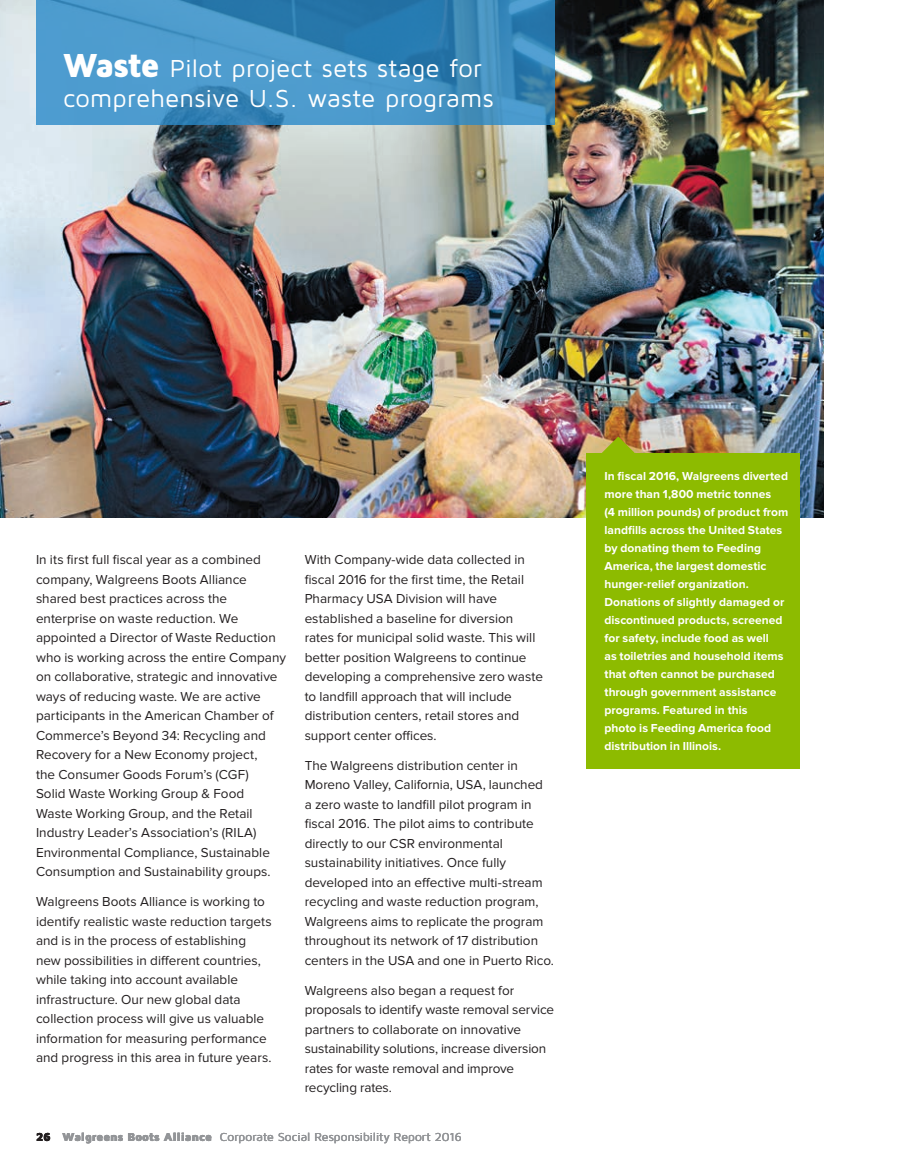
<style>
.page{position:relative;width:905px;height:1175px;background:#fff}
.page>*{position:absolute;margin:0;border:0;box-sizing:border-box;transform-origin:0 0}
.t1{font:25.5px/30px "Maven Pro";letter-spacing:.005em;color:#fff}
.t2{font:13.5px/19.5px "Proxima Nova";color:#231f20}
.t3{font:700 12px/18px "Proxima Nova";color:#fff}
.t4{font:12px "Maven Pro";letter-spacing:.005em;color:#939598}
.s1{font-weight:900;font-size:34.5px}
.s2{font-weight:900;color:#231f20}
.s3{font-weight:900}
</style>
<div class="page">
<img style="left:0;top:0;width:824px;height:517px">
<svg style="left:36px;top:0;width:518px;height:125px;background:#418fc1"></svg>
<div style="left:586px;top:453px;width:213px;height:315px;background:#8dbb00"></div>
<svg style="left:602px;top:436px;width:32px;height:17px"></svg>
<h1 class="t1" style="left:63px;top:52px;width:432px"><span class="s1">Waste</span> Pilot project sets stage for comprehensive U.S. waste programs</h1>
<p class="t2" style="left:305px;top:550px;width:240px">With Company-wide data collected in fiscal 2016 for the first time, the Retail Pharmacy USA Division will have established a baseline for diversion rates for municipal solid waste. This will better position Walgreens to continue developing a comprehensive zero waste to landfill approach that will include distribution centers, retail stores and support center offices.</p>
<p class="t2" style="left:305px;top:755px;width:251px">The Walgreens distribution center in Moreno Valley, California, USA, launched<br>a zero waste to landfill pilot program in fiscal 2016. The pilot aims to contribute directly to our CSR environmental sustainability initiatives. Once fully developed into an effective multi-stream recycling and waste reduction program, Walgreens aims to replicate the program throughout its network of 17 distribution centers in the USA and one in Puerto Rico.</p>
<p class="t2" style="left:305px;top:980px;width:251px">Walgreens also began a request for proposals to identify waste removal service partners to collaborate on innovative sustainability solutions, increase diversion rates for waste removal and improve recycling rates.</p>
<p class="t4" style="left:36px;top:1129px;width:427px"><span class="s2">26</span> <span class="s3">Walgreens Boots Alliance</span> Corporate Social Responsibility Report 2016</p>
<p class="t2" style="left:36px;top:550px;width:251px">In its first full fiscal year as a combined company, Walgreens Boots Alliance shared best practices across the enterprise on waste reduction. We appointed a Director of Waste Reduction who is working across the entire Company on collaborative, strategic and innovative ways of reducing waste. We are active participants in the American Chamber of Commerce’s Beyond 34: Recycling and Recovery for a New Economy project,<br>the Consumer Goods Forum’s (CGF)<br>Solid Waste Working Group &amp; Food<br>Waste Working Group, and the Retail Industry Leader’s Association’s (RILA)<br>Environmental Compliance, Sustainable Consumption and Sustainability groups.</p>
<p class="t2" style="left:36px;top:892px;width:237px">Walgreens Boots Alliance is working to identify realistic waste reduction targets and is in the process of establishing new possibilities in different countries, while taking into account available infrastructure. Our new global data collection process will give us valuable information for measuring performance and progress in this area in future years.</p>
<p class="t3" style="left:604px;top:467px;width:185px">In fiscal 2016, Walgreens diverted more than 1,800 metric tonnes<br>(4 million pounds) of product from landfills across the United States by donating them to Feeding<br>America, the largest domestic hunger-relief organization.<br>Donations of slightly damaged or discontinued products, screened for safety, include food as well<br>as toiletries and household items that often cannot be purchased through government assistance programs. Featured in this<br>photo is Feeding America food distribution in Illinois.</p>
</div>
